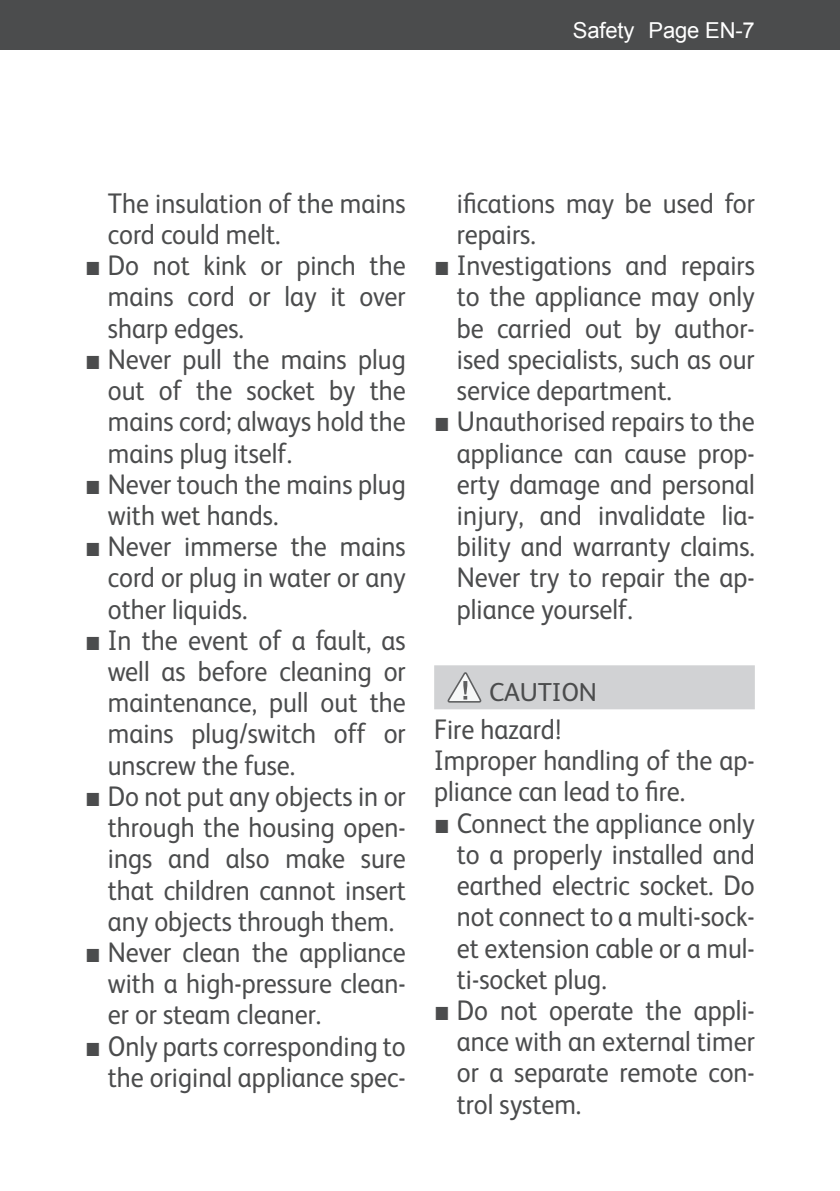
<style>
.page{position:relative;width:840px;height:1191px;background:#fff}
.page>*{position:absolute;margin:0;border:0;box-sizing:border-box;transform-origin:0 0}
.t1{font:28.4px/31.2px "FS Albert";color:#4b4c4d;text-align:justify;scale:.92 1}
.t2{font:26px "FS Albert";letter-spacing:-.005em;color:#4b4c4d}
.t3{font:22px "Arial";letter-spacing:-.01em;color:#fff}
.s1{font-family:"Arial"}
</style>
<div class="page">
<div style="left:0;top:0;width:839px;height:50px;background:#4b4c4d"></div>
<div style="left:434px;top:665px;width:320px;height:44px;background:#d1d2d4"></div>
<svg style="left:447px;top:672px;width:35px;height:31px"></svg>
<p class="t3" style="left:572px;top:16px;width:183px">Safety Page EN-7</p>
<p class="t1" style="left:108px;top:186px;width:325px">The insulation of the mains cord could melt.</p>
<p class="t1" style="left:108px;top:248px;width:325px;text-indent:-23px"><span class="s1">■</span> Do not kink or pinch the mains cord or lay it over sharp edges.</p>
<p class="t1" style="left:108px;top:342px;width:325px;text-indent:-23px"><span class="s1">■</span> Never pull the mains plug out of the socket by the mains cord; always hold the mains plug itself.</p>
<p class="t1" style="left:108px;top:467px;width:325px;text-indent:-23px"><span class="s1">■</span> Never touch the mains plug with wet hands.</p>
<p class="t1" style="left:108px;top:529px;width:325px;text-indent:-23px"><span class="s1">■</span> Never immerse the mains cord or plug in water or any other liquids.</p>
<p class="t1" style="left:108px;top:623px;width:325px;text-indent:-23px"><span class="s1">■</span> In the event of a fault, as well as before cleaning or maintenance, pull out the mains plug/switch off or unscrew the fuse.</p>
<p class="t1" style="left:108px;top:779px;width:325px;text-indent:-23px"><span class="s1">■</span> Do not put any objects in or through the housing open&shy;ings and also make sure that children cannot insert any objects through them.</p>
<p class="t1" style="left:108px;top:935px;width:325px;text-indent:-23px"><span class="s1">■</span> Never clean the appliance with a high-pressure clean&shy;er or steam cleaner.</p>
<p class="t1" style="left:85px;top:1028px;width:350px;text-align:right"><span class="s1">■</span> Only parts corresponding to the original appliance spec-</p>
<p class="t1" style="left:456px;top:186px;width:325px">ifications may be used for repairs.</p>
<p class="t1" style="left:456px;top:248px;width:325px;text-indent:-23px"><span class="s1">■</span> Investigations and repairs to the appliance may only be carried out by author&shy;ised specialists, such as our service department.</p>
<p class="t1" style="left:456px;top:404px;width:325px;text-indent:-23px"><span class="s1">■</span> Unauthorised repairs to the appliance can cause prop&shy;erty damage and personal injury, and invalidate lia&shy;bility and warranty claims.<br>Never try to repair the ap&shy;pliance yourself.</p>
<p class="t2" style="left:488px;top:674px;width:109px">CAUTION</p>
<p class="t1" style="left:434px;top:712px;width:350px;text-align:left">Fire hazard!<br>Improper handling of the ap&shy;pliance can lead to fire.</p>
<p class="t1" style="left:456px;top:806px;width:325px;text-indent:-23px"><span class="s1">■</span> Connect the appliance only to a properly installed and earthed electric socket. Do not connect to a multi-sock&shy;et extension cable or a mul&shy;ti-socket plug.</p>
<p class="t1" style="left:456px;top:993px;width:325px;text-indent:-23px"><span class="s1">■</span> Do not operate the appli&shy;ance with an external timer or a separate remote con&shy;trol system.</p>
</div>
